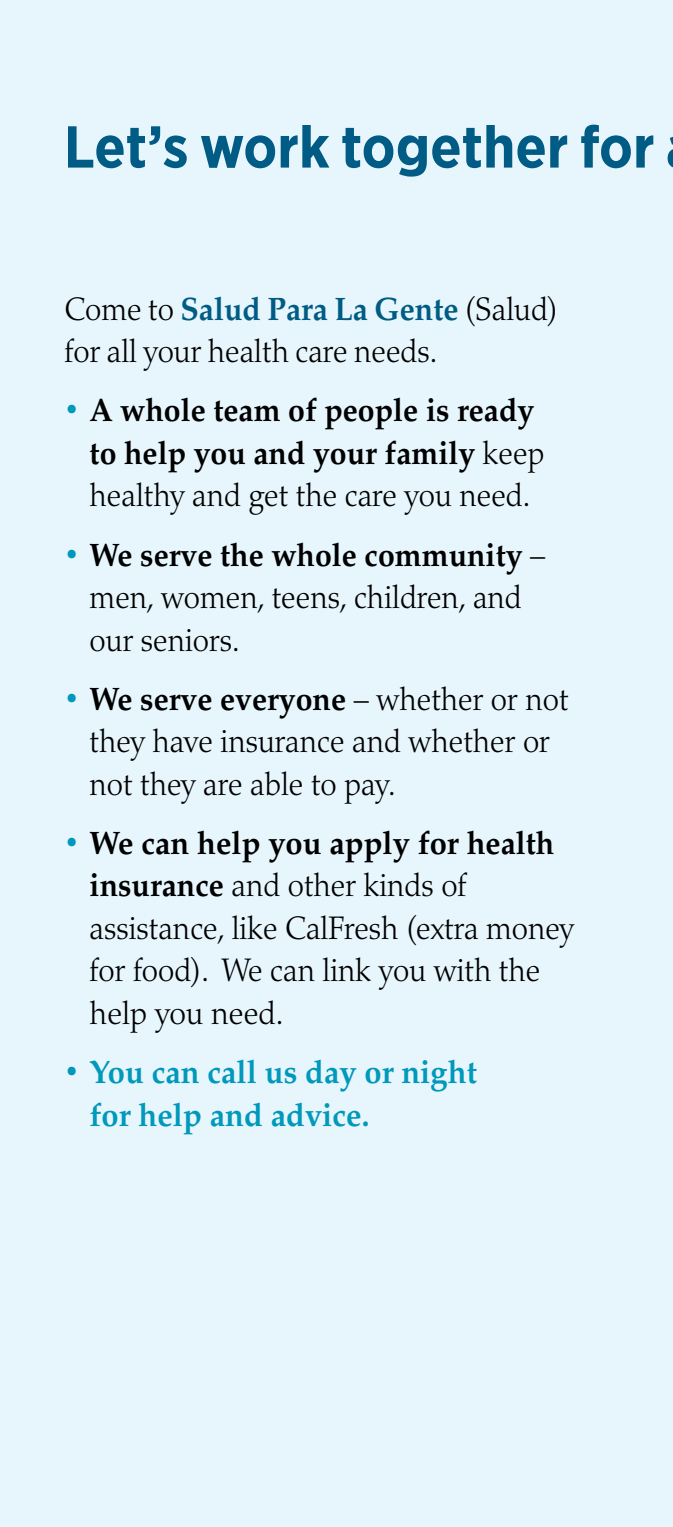
<style>
.page{position:relative;width:673px;height:1527px;background:#fff}
.page>*{position:absolute;margin:0;border:0;box-sizing:border-box;transform-origin:0 0}
.t1{font:700 59px "Gotham Narrow";color:#005c84}
.t2{font:300 32.5px/42.5px "Palatino";color:#000;scale:.93 1}
.t3{font:700 32.5px/42.5px "Palatino";color:#000;scale:.93 1}
.t4{font:700 32.5px/42.5px "Palatino";color:#0098bb;scale:.95 1}
.s1{font-weight:700;color:#005c84}
.s2{font-family:"Gotham Narrow";font-weight:400;font-size:34px;color:#0099bc}
.s3{font-weight:300}
.s4{font-weight:700}
</style>
<div class="page">
<div style="left:0;top:0;width:672px;height:1527px;background:#e7f6fd"></div>
<h1 class="t1" style="left:64px;top:109px;width:592px">Let’s work together for</h1>
<p class="t2" style="left:65px;top:288px;width:532px">Come to <span class="s1">Salud Para La Gente</span> (Salud) for all your health care needs.</p>
<p class="t3" style="left:90px;top:389px;width:490px;text-indent:-25px"><span class="s2">•</span> A whole team of people is ready to help you and your family <span class="s3">keep healthy and get the care you need.</span></p>
<p class="t2" style="left:90px;top:534px;width:491px;text-indent:-25px"><span class="s2">•</span> <span class="s4">We serve the whole community</span> – men, women, teens, children, and our seniors.</p>
<p class="t2" style="left:90px;top:678px;width:516px;text-indent:-25px"><span class="s2">•</span> <span class="s4">We serve everyone</span> – whether or not they have insurance and whether or not they are able to pay.</p>
<p class="t2" style="left:90px;top:822px;width:522px;text-indent:-25px"><span class="s2">•</span> <span class="s4">We can help you apply for health insurance</span> and other kinds of assistance, like CalFresh (extra money for food). We can link you with the help you need.</p>
<p class="t4" style="left:90px;top:1051px;width:409px;text-indent:-25px"><span class="s2">•</span> You can call us day or night for help and advice.</p>
</div>
